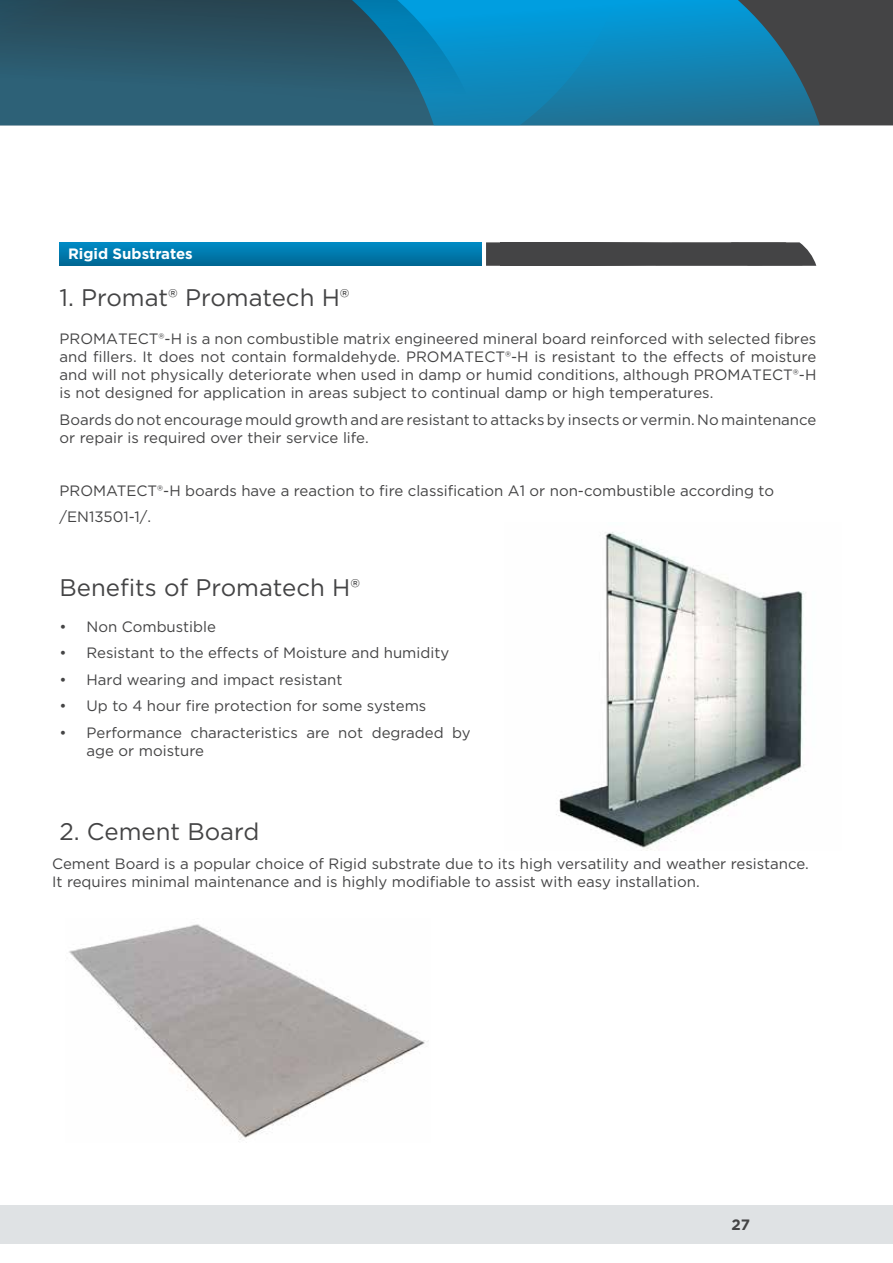
<style>
.page{position:relative;width:893px;height:1263px;background:#fff}
.page>*{position:absolute;margin:0;border:0;box-sizing:border-box;transform-origin:0 0}
.t1{font:24px "Gotham";color:#444445}
.t2{font:15px/18px "Gotham";color:#444445}
.t3{font:700 15px "Gotham";color:#fff}
.t4{font:700 15px "Gotham";color:#444445}
</style>
<div class="page">
<div style="left:820px;top:0;width:73px;height:125px;background:#444445"></div>
<div style="left:0;top:1205px;width:831px;height:39px;background:#dfe2e4"></div>
<div style="left:23px;top:1205px;width:870px;height:39px;background:#dfe2e4"></div>
<svg style="left:622px;top:0;width:198px;height:125px;background:#1b79a0"></svg>
<svg style="left:479px;top:0;width:143px;height:125px;background:#0c8bc0"></svg>
<svg style="left:0;top:0;width:479px;height:125px;background:#255f78"></svg>
<svg style="left:486px;top:242px;width:330px;height:24px;background:#515152"></svg>
<div style="left:500px;top:242px;width:220px;height:24px;background:#444445"></div>
<img style="left:556px;top:532px;width:250px;height:318px">
<img style="left:69px;top:924px;width:360px;height:216px">
<div style="left:59px;top:242px;width:423px;height:24px;background:linear-gradient(to bottom,#008cc6,#006895)"></div>
<p class="t3" style="left:68px;top:244px;width:126px">Rigid Substrates</p>
<h1 class="t1" style="left:60px;top:282px;width:292px">1. Promat® Promatech H®</h1>
<p class="t2" style="left:60px;top:330px;width:758px;text-align:justify">PROMATECT®-H is a non combustible matrix engineered mineral board reinforced with selected fibres and fillers. It does not contain formaldehyde. PROMATECT®-H is resistant to the effects of moisture and will not physically deteriorate when used in damp or humid conditions, although PROMATECT®-H is not designed for application in areas subject to continual damp or high temperatures.</p>
<p class="t2" style="left:60px;top:410px;width:758px">Boards do not encourage mould growth and are resistant to attacks by insects or vermin. No maintenance or repair is required over their service life.</p>
<p class="t2" style="left:60px;top:477px;width:716px;line-height:26.5px">PROMATECT®-H boards have a reaction to fire classification A1 or non-combustible according to /EN13501-1/.</p>
<h1 class="t1" style="left:60px;top:572px;width:302px">Benefits of Promatech H®</h1>
<p class="t2" style="left:60px;top:617px;width:158px">• Non Combustible</p>
<p class="t2" style="left:60px;top:643px;width:391px">• Resistant to the effects of Moisture and humidity</p>
<p class="t2" style="left:60px;top:670px;width:284px">• Hard wearing and impact resistant</p>
<p class="t2" style="left:60px;top:696px;width:368px">• Up to 4 hour fire protection for some systems</p>
<p class="t2" style="left:87px;top:723px;width:386px;text-indent:-27px">• Performance characteristics are not degraded by age or moisture</p>
<h1 class="t1" style="left:60px;top:816px;width:201px">2. Cement Board</h1>
<p class="t2" style="left:52px;top:854px;width:758px">Cement Board is a popular choice of Rigid substrate due to its high versatility and weather resistance.<br>It requires minimal maintenance and is highly modifiable to assist with easy installation.</p>
<p class="t4" style="left:731px;top:1215px;width:20px">27</p>
</div>
